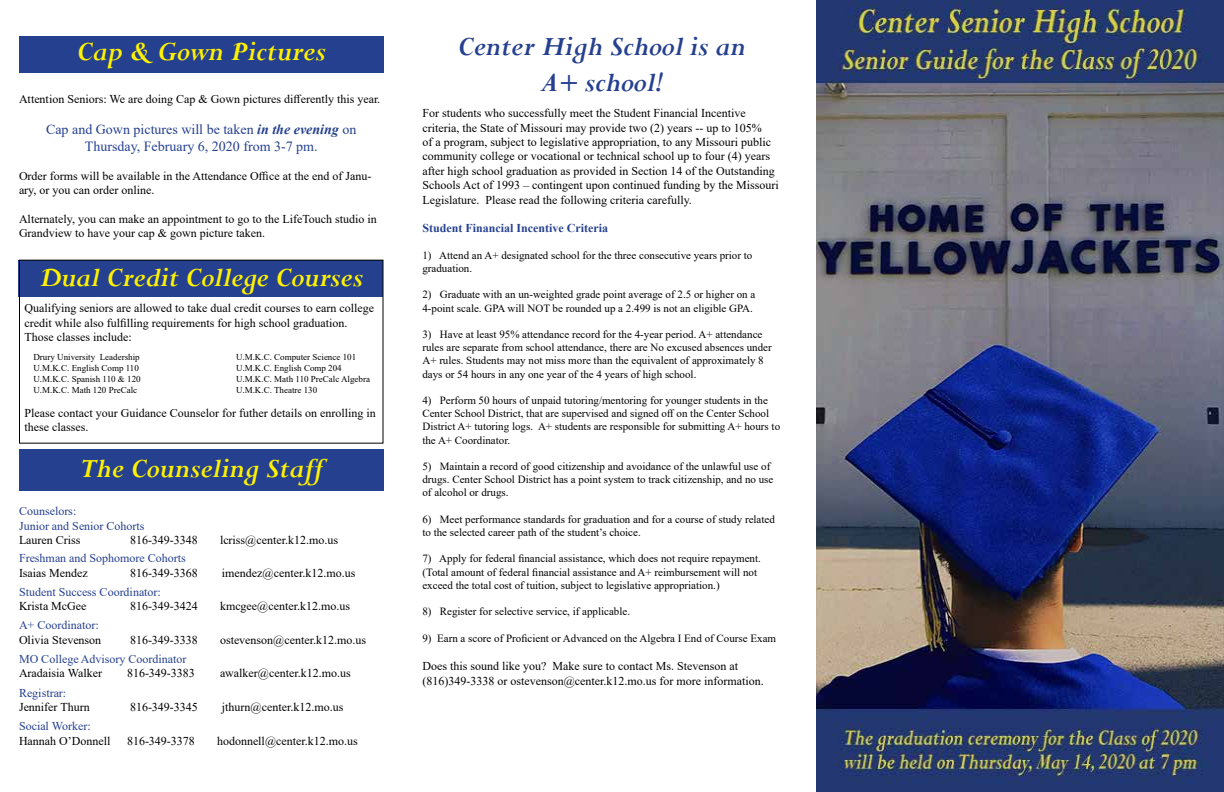
<style>
.page{position:relative;width:1224px;height:792px;background:#fff}
.page>*{position:absolute;margin:0;border:0;box-sizing:border-box;transform-origin:0 0}
.t1{font:italic 700 30px "Perpetua";color:#fff200}
.t2{font:italic 700 30px/36px "Perpetua";color:#25408f;text-align:center}
.t3{font:14px/16.8px "Times New Roman";color:#25408f;text-align:center}
.t4{font:12px/14.4px "Times New Roman";color:#000}
.t5{font:12px/14.4px "Times New Roman";color:#25408f}
.t6{font:700 12px "Times New Roman";color:#25408f}
.t7{font:11px/13.2px "Times New Roman";color:#000}
.t8{font:9px "Times New Roman";color:#000}
.s1{font-weight:700;font-style:italic}
</style>
<div class="page">
<div style="left:19px;top:450px;width:365px;height:41px;background:#25408f"></div>
<div style="left:19px;top:36px;width:365px;height:37px;background:#25408f"></div>
<div style="left:18px;top:260px;width:364px;height:37px;background:#25408f"></div>
<div style="left:19px;top:260px;width:365px;height:184px;border:1px solid #000"></div>
<img style="left:816px;top:0;width:408px;height:792px">
<h1 class="t1" style="left:77px;top:32px;width:250px">Cap &amp; Gown Pictures</h1>
<p class="t4" style="left:19px;top:91px;width:363px">Attention Seniors: We are doing Cap &amp; Gown pictures differently this year.</p>
<p class="t3" style="left:46px;top:121px;width:312px">Cap and Gown pictures will be taken <span class="s1">in the evening</span> on<br>Thursday, February 6, 2020 from 3-7 pm.</p>
<p class="t4" style="left:19px;top:168px;width:354px">Order forms will be available in the Attendance Office at the end of Janu&shy;ary, or you can order online.</p>
<p class="t4" style="left:19px;top:211px;width:359px">Alternately, you can make an appointment to go to the LifeTouch studio in<br>Grandview to have your cap &amp; gown picture taken.</p>
<h1 class="t1" style="left:39px;top:258px;width:325px">Dual Credit College Courses</h1>
<p class="t4" style="left:24px;top:301px;width:351px">Qualifying seniors are allowed to take dual credit courses to earn college credit while also fulfilling requirements for high school graduation.<br>Those classes include:</p>
<p class="t8" style="left:34px;top:351px;width:108px">Drury University Leadership</p>
<p class="t8" style="left:236px;top:351px;width:122px">U.M.K.C. Computer Science 101</p>
<p class="t8" style="left:34px;top:362px;width:107px">U.M.K.C. English Comp 110</p>
<p class="t8" style="left:236px;top:362px;width:107px">U.M.K.C. English Comp 204</p>
<p class="t8" style="left:34px;top:372px;width:109px">U.M.K.C. Spanish 110 &amp; 120</p>
<p class="t8" style="left:236px;top:372px;width:136px">U.M.K.C. Math 110 PreCalc Algebra</p>
<p class="t8" style="left:34px;top:383px;width:105px">U.M.K.C. Math 120 PreCalc</p>
<p class="t8" style="left:236px;top:383px;width:83px">U.M.K.C. Theatre 130</p>
<p class="t4" style="left:24px;top:405px;width:353px">Please contact your Guidance Counselor for futher details on enrolling in these classes.</p>
<h1 class="t1" style="left:79px;top:449px;width:245px">The Counseling Staff</h1>
<p class="t5" style="left:19px;top:504px;width:127px">Counselors:<br>Junior and Senior Cohorts</p>
<p class="t4" style="left:19px;top:533px;width:63px">Lauren Criss</p>
<p class="t4" style="left:130px;top:533px;width:69px">816-349-3348</p>
<p class="t4" style="left:220px;top:533px;width:120px">lcriss@center.k12.mo.us</p>
<p class="t5" style="left:19px;top:551px;width:168px">Freshman and Sophomore Cohorts</p>
<p class="t4" style="left:19px;top:565px;width:70px">Isaias Mendez</p>
<p class="t4" style="left:130px;top:565px;width:69px">816-349-3368</p>
<p class="t4" style="left:222px;top:565px;width:135px">imendez@center.k12.mo.us</p>
<p class="t5" style="left:19px;top:584px;width:143px">Student Success Coordinator:</p>
<p class="t4" style="left:19px;top:599px;width:69px">Krista McGee</p>
<p class="t4" style="left:130px;top:599px;width:69px">816-349-3424</p>
<p class="t4" style="left:220px;top:599px;width:132px">kmcgee@center.k12.mo.us</p>
<p class="t5" style="left:19px;top:618px;width:81px">A+ Coordinator:</p>
<p class="t4" style="left:19px;top:632px;width:84px">Olivia Stevenson</p>
<p class="t4" style="left:130px;top:632px;width:69px">816-349-3338</p>
<p class="t4" style="left:220px;top:632px;width:148px">ostevenson@center.k12.mo.us</p>
<p class="t5" style="left:19px;top:651px;width:169px">MO College Advisory Coordinator</p>
<p class="t4" style="left:19px;top:666px;width:85px">Aradaisia Walker</p>
<p class="t4" style="left:127px;top:666px;width:69px">816-349-3383</p>
<p class="t4" style="left:220px;top:666px;width:132px">awalker@center.k12.mo.us</p>
<p class="t5" style="left:19px;top:685px;width:49px">Registrar:</p>
<p class="t4" style="left:19px;top:699px;width:72px">Jennifer Thurn</p>
<p class="t4" style="left:130px;top:699px;width:69px">816-349-3345</p>
<p class="t4" style="left:222px;top:699px;width:123px">jthurn@center.k12.mo.us</p>
<p class="t5" style="left:19px;top:719px;width:73px">Social Worker:</p>
<p class="t4" style="left:19px;top:733px;width:93px">Hannah O’Donnell</p>
<p class="t4" style="left:127px;top:733px;width:69px">816-349-3378</p>
<p class="t4" style="left:217px;top:733px;width:142px">hodonnell@center.k12.mo.us</p>
<h1 class="t2" style="left:458px;top:28px;width:289px">Center High School is an<br>A+ school!</h1>
<p class="t4" style="left:422px;top:106px;width:358px">For students who successfully meet the Student Financial Incentive criteria, the State of Missouri may provide two (2) years -- up to 105%<br>of a program, subject to legislative appropriation, to any Missouri public community college or vocational or technical school up to four (4) years after high school graduation as provided in Section 14 of the Outstanding Schools Act of 1993 – contingent upon continued funding by the Missouri Legislature. Please read the following criteria carefully.</p>
<p class="t6" style="left:422px;top:220px;width:187px">Student Financial Incentive Criteria</p>
<p class="t7" style="left:422px;top:248px;width:332px">1) Attend an A+ designated school for the three consecutive years prior to graduation.</p>
<p class="t7" style="left:422px;top:288px;width:334px">2) Graduate with an un-weighted grade point average of 2.5 or higher on a<br>4-point scale. GPA will NOT be rounded up a 2.499 is not an eligible GPA.</p>
<p class="t7" style="left:422px;top:327px;width:351px">3) Have at least 95% attendance record for the 4-year period. A+ attendance rules are separate from school attendance, there are No excused absences under A+ rules. Students may not miss more than the equivalent of approximately 8 days or 54 hours in any one year of the 4 years of high school.</p>
<p class="t7" style="left:422px;top:393px;width:359px">4) Perform 50 hours of unpaid tutoring/mentoring for younger students in the Center School District, that are supervised and signed off on the Center School District A+ tutoring logs. A+ students are responsible for submitting A+ hours to the A+ Coordinator.</p>
<p class="t7" style="left:422px;top:459px;width:353px">5) Maintain a record of good citizenship and avoidance of the unlawful use of drugs. Center School District has a point system to track citizenship, and no use of alcohol or drugs.</p>
<p class="t7" style="left:422px;top:512px;width:354px">6) Meet performance standards for graduation and for a course of study related to the selected career path of the student’s choice.</p>
<p class="t7" style="left:422px;top:552px;width:340px">7) Apply for federal financial assistance, which does not require repayment. (Total amount of federal financial assistance and A+ reimbursement will not exceed the total cost of tuition, subject to legislative appropriation.)</p>
<p class="t7" style="left:422px;top:605px;width:209px">8) Register for selective service, if applicable.</p>
<p class="t7" style="left:422px;top:631px;width:355px">9) Earn a score of Proficient or Advanced on the Algebra I End of Course Exam</p>
<p class="t4" style="left:422px;top:659px;width:343px">Does this sound like you? Make sure to contact Ms. Stevenson at (816)349-3338 or ostevenson@center.k12.mo.us for more information.</p>
</div>
